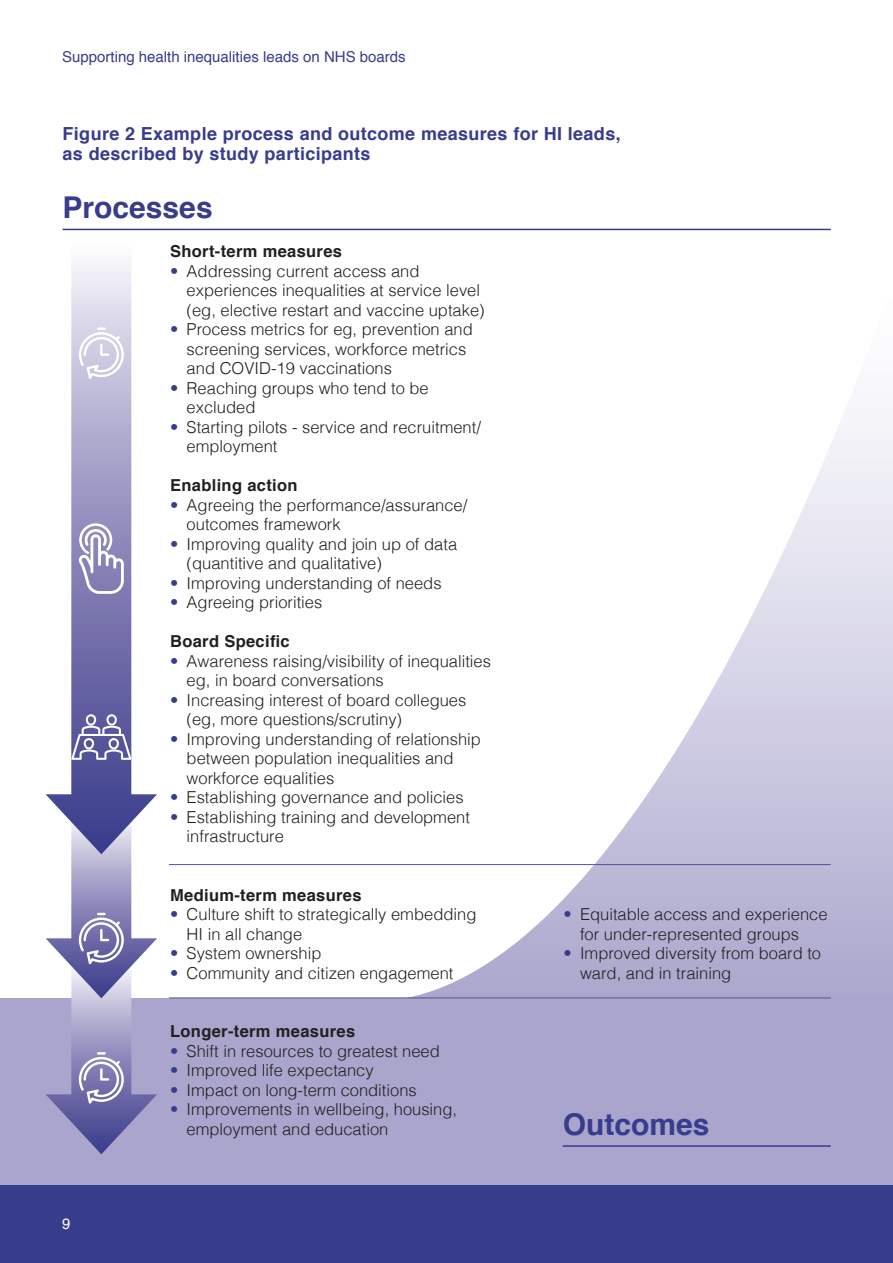
<style>
.page{position:relative;width:893px;height:1263px;background:#fff}
.page>*{position:absolute;margin:0;border:0;box-sizing:border-box;transform-origin:0 0}
.Header_2{font:700 30px "Helvetica";color:#383c8c}
.Body{font:700 18px/19.5px "Helvetica";letter-spacing:.02em;color:#383c8c}
.t1{font:300 16.5px/19.5px "Helvetica";color:#231f20}
.Body-2{font:700 16.5px "Helvetica";letter-spacing:.02em;color:#231f20}
.t2{font:15px "Helvetica";color:#383c8c}
.t3{font:15px "Helvetica";color:#fff}
.s1{color:#383c8c}
</style>
<div class="page">
<div style="left:0;top:1184px;width:893px;height:79px;background:#383c8c"></div>
<svg style="left:341px;top:416px;width:552px;height:582px"></svg>
<div style="left:0;top:998px;width:893px;height:186px;background:#a9a5cc"></div>
<svg style="left:71px;top:998px;width:60px;height:54px"></svg>
<svg style="left:71px;top:854px;width:60px;height:59px"></svg>
<hr style="left:63px;top:229px;width:768px;height:1px;background:#383c8c">
<hr style="left:169px;top:864px;width:662px;height:1px;background:#515298">
<hr style="left:169px;top:997px;width:662px;height:1px;background:#515298">
<svg style="left:71px;top:262px;width:60px;height:532px"></svg>
<svg style="left:46px;top:794px;width:111px;height:60px"></svg>
<svg style="left:79px;top:523px;width:45px;height:71px"></svg>
<svg style="left:71px;top:714px;width:60px;height:46px"></svg>
<svg style="left:46px;top:1052px;width:111px;height:102px"></svg>
<svg style="left:46px;top:913px;width:111px;height:85px"></svg>
<svg style="left:79px;top:327px;width:45px;height:52px"></svg>
<hr style="left:563px;top:1145px;width:268px;height:2px;background:#383c8c">
<p class="t2" style="left:62px;top:45px;width:345px">Supporting health inequalities leads on NHS boards</p>
<p class="Body" style="left:63px;top:124px;width:560px">Figure 2 Example process and outcome measures for HI leads, as described by study participants</p>
<p class="Header_2" style="left:63px;top:183px;width:152px">Processes</p>
<p class="t3" style="left:62px;top:1212px;width:10px">9</p>
<p class="Body-2" style="left:170px;top:238px;width:173px">Short-term measures</p>
<p class="t1" style="left:187px;top:260px;width:300px;text-indent:-16px"><span class="s1">•</span> Addressing current access and experiences inequalities at service level (eg, elective restart and vaccine uptake)</p>
<p class="t1" style="left:187px;top:318px;width:288px;text-indent:-16px"><span class="s1">•</span> Process metrics for eg, prevention and screening services, workforce metrics and COVID-19 vaccinations</p>
<p class="t1" style="left:187px;top:377px;width:244px;text-indent:-16px"><span class="s1">•</span> Reaching groups who tend to be excluded</p>
<p class="t1" style="left:187px;top:416px;width:296px;text-indent:-16px"><span class="s1">•</span> Starting pilots - service and recruitment/ employment</p>
<p class="Body-2" style="left:170px;top:472px;width:129px">Enabling action</p>
<p class="t1" style="left:187px;top:494px;width:282px;text-indent:-16px"><span class="s1">•</span> Agreeing the performance/assurance/ outcomes framework</p>
<p class="t1" style="left:187px;top:533px;width:272px;text-indent:-16px"><span class="s1">•</span> Improving quality and join up of data (quantitive and qualitative)</p>
<p class="t1" style="left:170px;top:572px;width:273px"><span class="s1">•</span> Improving understanding of needs</p>
<p class="t1" style="left:170px;top:591px;width:154px"><span class="s1">•</span> Agreeing priorities</p>
<p class="Body-2" style="left:170px;top:628px;width:121px">Board Specific</p>
<p class="t1" style="left:187px;top:650px;width:306px;text-indent:-16px"><span class="s1">•</span> Awareness raising/visibility of inequalities eg, in board conversations</p>
<p class="t1" style="left:187px;top:689px;width:281px;text-indent:-16px"><span class="s1">•</span> Increasing interest of board collegues (eg, more questions/scrutiny)</p>
<p class="t1" style="left:187px;top:728px;width:296px;text-indent:-16px"><span class="s1">•</span> Improving understanding of relationship between population inequalities and workforce equalities</p>
<p class="t1" style="left:170px;top:786px;width:295px"><span class="s1">•</span> Establishing governance and policies</p>
<p class="t1" style="left:187px;top:806px;width:285px;text-indent:-16px"><span class="s1">•</span> Establishing training and development infrastructure</p>
<p class="Body-2" style="left:170px;top:882px;width:193px">Medium-term measures</p>
<p class="t1" style="left:187px;top:903px;width:291px;text-indent:-16px"><span class="s1">•</span> Culture shift to strategically embedding<br>HI in all change</p>
<p class="t1" style="left:170px;top:942px;width:153px"><span class="s1">•</span> System ownership</p>
<p class="t1" style="left:170px;top:962px;width:285px"><span class="s1">•</span> Community and citizen engagement</p>
<p class="Body-2" style="left:170px;top:1018px;width:187px">Longer-term measures</p>
<p class="t1" style="left:170px;top:1040px;width:271px"><span class="s1">•</span> Shift in resources to greatest need</p>
<p class="t1" style="left:170px;top:1059px;width:205px"><span class="s1">•</span> Improved life expectancy</p>
<p class="t1" style="left:170px;top:1079px;width:248px"><span class="s1">•</span> Impact on long-term conditions</p>
<p class="t1" style="left:187px;top:1098px;width:272px;text-indent:-16px"><span class="s1">•</span> Improvements in wellbeing, housing, employment and education</p>
<p class="t1" style="left:580px;top:903px;width:249px;text-indent:-16px"><span class="s1">•</span> Equitable access and experience for under-represented groups</p>
<p class="t1" style="left:580px;top:942px;width:243px;text-indent:-16px"><span class="s1">•</span> Improved diversity from board to ward, and in training</p>
<p class="Header_2" style="left:563px;top:1100px;width:148px">Outcomes</p>
</div>
